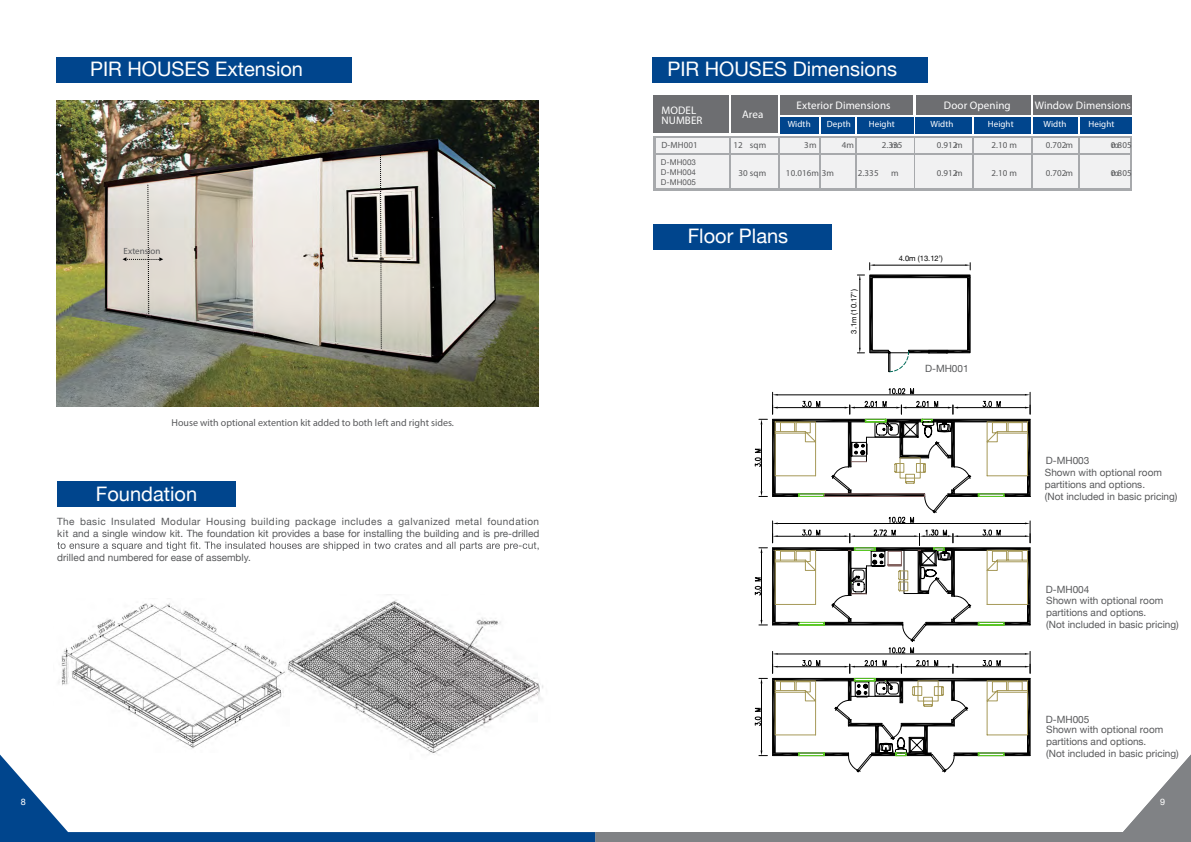
<style>
.page{position:relative;width:1191px;height:842px;background:#fff}
.page>*{position:absolute;margin:0;border:0;box-sizing:border-box;transform-origin:0 0}
.t1{font:20px "Helvetica Neue";color:#fff}
.t2{font:11px/10px "Myriad Pro";letter-spacing:.01em;color:#fff}
.t3{font:10px/12px "Helvetica Neue";color:#58595b}
.t4{font:10px/12px "Helvetica Neue";letter-spacing:.045em;color:#58595b}
.t5{font:10px "Myriad Pro";color:#58595b}
.t6{font:9px "Myriad Pro";letter-spacing:.01em;color:#58595b}
.t7{font:9px "Myriad Pro";letter-spacing:.01em;color:#fff}
.t8{font:9px "Helvetica Neue";color:#fff}
.t9{font:8px/10px "Helvetica Neue";letter-spacing:.01em;color:#58595b;text-align:justify}
.t10{font:7.6px "Helvetica Neue";color:#000}
</style>
<div class="page">
<svg style="left:0;top:754px;width:595px;height:88px"></svg>
<svg style="left:595px;top:754px;width:596px;height:88px"></svg>
<div style="left:57px;top:57px;width:295px;height:25px;background:#00458d"></div>
<img style="left:57px;top:100px;width:482px;height:307px">
<svg style="left:380px;top:155px;width:1px;height:194px"></svg>
<svg style="left:122px;top:185px;width:41px;height:129px;background:#d8d4cc"></svg>
<div style="left:652px;top:224px;width:179px;height:25px;background:#00458d"></div>
<svg style="left:857px;top:263px;width:114px;height:109px"></svg>
<svg style="left:752px;top:388px;width:279px;height:384px"></svg>
<div style="left:57px;top:482px;width:179px;height:25px;background:#00458d"></div>
<svg style="left:57px;top:542px;width:481px;height:9px"></svg>
<img style="left:283px;top:594px;width:268px;height:166px">
<img style="left:61px;top:598px;width:229px;height:154px">
<svg style="left:653px;top:136px;width:479px;height:54px;background:#b1b2b5"></svg>
<div style="left:656px;top:138px;width:73px;height:15px;background:#f1f1f2"></div>
<div style="left:731px;top:138px;width:47px;height:15px;background:#f1f1f2"></div>
<div style="left:780px;top:138px;width:39px;height:15px;background:#f1f1f2"></div>
<div style="left:780px;top:117px;width:39px;height:16px;background:#00458d"></div>
<div style="left:780px;top:96px;width:133px;height:19px;background:#6d6e71"></div>
<div style="left:653px;top:96px;width:76px;height:37px;background:#6d6e71"></div>
<div style="left:731px;top:96px;width:47px;height:37px;background:#6d6e71"></div>
<div style="left:915px;top:96px;width:115px;height:19px;background:#6d6e71"></div>
<div style="left:1033px;top:96px;width:99px;height:19px;background:#6d6e71"></div>
<div style="left:821px;top:138px;width:34px;height:15px;background:#f1f1f2"></div>
<div style="left:821px;top:117px;width:34px;height:16px;background:#00458d"></div>
<div style="left:857px;top:138px;width:56px;height:15px;background:#f1f1f2"></div>
<div style="left:857px;top:117px;width:56px;height:16px;background:#00458d"></div>
<div style="left:915px;top:138px;width:57px;height:15px;background:#f1f1f2"></div>
<div style="left:915px;top:117px;width:57px;height:16px;background:#00458d"></div>
<div style="left:974px;top:138px;width:56px;height:15px;background:#f1f1f2"></div>
<div style="left:974px;top:117px;width:56px;height:16px;background:#00458d"></div>
<div style="left:1033px;top:138px;width:45px;height:15px;background:#f1f1f2"></div>
<div style="left:1033px;top:117px;width:45px;height:16px;background:#00458d"></div>
<div style="left:1080px;top:138px;width:49px;height:15px;background:#f1f1f2"></div>
<div style="left:1080px;top:117px;width:52px;height:16px;background:#00458d"></div>
<div style="left:656px;top:155px;width:73px;height:32px;background:#f1f1f2"></div>
<div style="left:731px;top:155px;width:47px;height:32px;background:#f1f1f2"></div>
<div style="left:780px;top:155px;width:39px;height:32px;background:#f1f1f2"></div>
<div style="left:821px;top:155px;width:34px;height:32px;background:#f1f1f2"></div>
<div style="left:857px;top:155px;width:56px;height:32px;background:#f1f1f2"></div>
<div style="left:915px;top:155px;width:57px;height:32px;background:#f1f1f2"></div>
<div style="left:974px;top:155px;width:56px;height:32px;background:#f1f1f2"></div>
<div style="left:1033px;top:155px;width:45px;height:32px;background:#f1f1f2"></div>
<div style="left:1080px;top:155px;width:49px;height:32px;background:#f1f1f2"></div>
<div style="left:652px;top:57px;width:276px;height:25px;background:#00458d"></div>
<h1 class="t1" style="left:90px;top:55px;width:214px">PIR HOUSES Extension</h1>
<p class="t6" style="left:124px;top:245px;width:38px">Extension</p>
<p class="t5" style="left:172px;top:416px;width:284px">House with optional extention kit added to both left and right sides.</p>
<h1 class="t1" style="left:96px;top:479px;width:103px">Foundation</h1>
<p class="t4" style="left:57px;top:516px;width:484px">The basic Insulated Modular Housing building package includes a galvanized metal foundation kit and a single window kit. The foundation kit provides a base for installing the building and is pre-drilled</p>
<p class="t3" style="left:57px;top:552px;width:195px">drilled and numbered for ease of assembly.</p>
<h1 class="t1" style="left:667px;top:55px;width:231px">PIR HOUSES Dimensions</h1>
<p class="t2" style="left:661px;top:105px;width:43px">MODEL<br>NUMBER</p>
<p class="t2" style="left:742px;top:109px;width:23px">Area</p>
<p class="t2" style="left:796px;top:100px;width:95px">Exterior Dimensions</p>
<p class="t2" style="left:944px;top:100px;width:68px">Door Opening</p>
<p class="t2" style="left:1034px;top:100px;width:98px">Window Dimensions</p>
<p class="t7" style="left:787px;top:118px;width:24px">Width</p>
<p class="t7" style="left:826px;top:118px;width:25px">Depth</p>
<p class="t7" style="left:869px;top:118px;width:27px">Height</p>
<p class="t7" style="left:930px;top:118px;width:24px">Width</p>
<p class="t7" style="left:987px;top:118px;width:27px">Height</p>
<p class="t7" style="left:1043px;top:118px;width:24px">Width</p>
<p class="t7" style="left:1088px;top:118px;width:27px">Height</p>
<p class="t6" style="left:661px;top:139px;width:38px">D-MH001</p>
<p class="t6" style="left:733px;top:139px;width:34px">12 sqm</p>
<p class="t6" style="left:804px;top:139px;width:14px">3m</p>
<p class="t6" style="left:841px;top:139px;width:14px">4m</p>
<p class="t6" style="left:881px;top:139px;width:22px">2.335</p>
<p class="t6" style="left:891px;top:139px;width:9px">m</p>
<p class="t6" style="left:937px;top:139px;width:27px">0.912m</p>
<p class="t6" style="left:991px;top:139px;width:27px">2.10 m</p>
<p class="t6" style="left:1045px;top:139px;width:29px">0.702m</p>
<p class="t6" style="left:1111px;top:139px;width:22px">0.805</p>
<p class="t6" style="left:1111px;top:139px;width:9px">m</p>
<p class="t9" style="left:661px;top:158px;width:37px">D-MH003<br>D-MH004<br>D-MH005</p>
<p class="t6" style="left:738px;top:167px;width:29px">30 sqm</p>
<p class="t6" style="left:786px;top:167px;width:50px">10.016m 3m</p>
<p class="t6" style="left:858px;top:167px;width:22px">2.335</p>
<p class="t6" style="left:891px;top:167px;width:9px">m</p>
<p class="t6" style="left:937px;top:167px;width:27px">0.912m</p>
<p class="t6" style="left:991px;top:167px;width:27px">2.10 m</p>
<p class="t6" style="left:1045px;top:167px;width:29px">0.702m</p>
<p class="t6" style="left:1111px;top:167px;width:22px">0.805</p>
<p class="t6" style="left:1111px;top:167px;width:9px">m</p>
<h1 class="t1" style="left:688px;top:222px;width:102px">Floor Plans</h1>
<p class="t10" style="left:848px;top:334px;width:46px;rotate:-90deg">3.1m (10.17’)</p>
<p class="t10" style="left:898px;top:252px;width:46px">4.0m (13.12’)</p>
<p class="t3" style="left:925px;top:363px;width:45px">D-MH001</p>
<p class="t3" style="left:1045px;top:455px;width:45px">D-MH003</p>
<p class="t3" style="left:1044px;top:466px;width:134px">Shown with optional room partitions and options.<br>(Not included in basic pricing)</p>
<p class="t3" style="left:1045px;top:584px;width:45px">D-MH004</p>
<p class="t3" style="left:1046px;top:595px;width:134px">Shown with optional room partitions and options.<br>(Not included in basic pricing)</p>
<p class="t3" style="left:1045px;top:714px;width:45px">D-MH005</p>
<p class="t3" style="left:1046px;top:724px;width:134px">Shown with optional room partitions and options.<br>(Not included in basic pricing)</p>
<p class="t8" style="left:21px;top:795px;width:7px">8</p>
<p class="t8" style="left:1160px;top:795px;width:7px">9</p>
</div>
